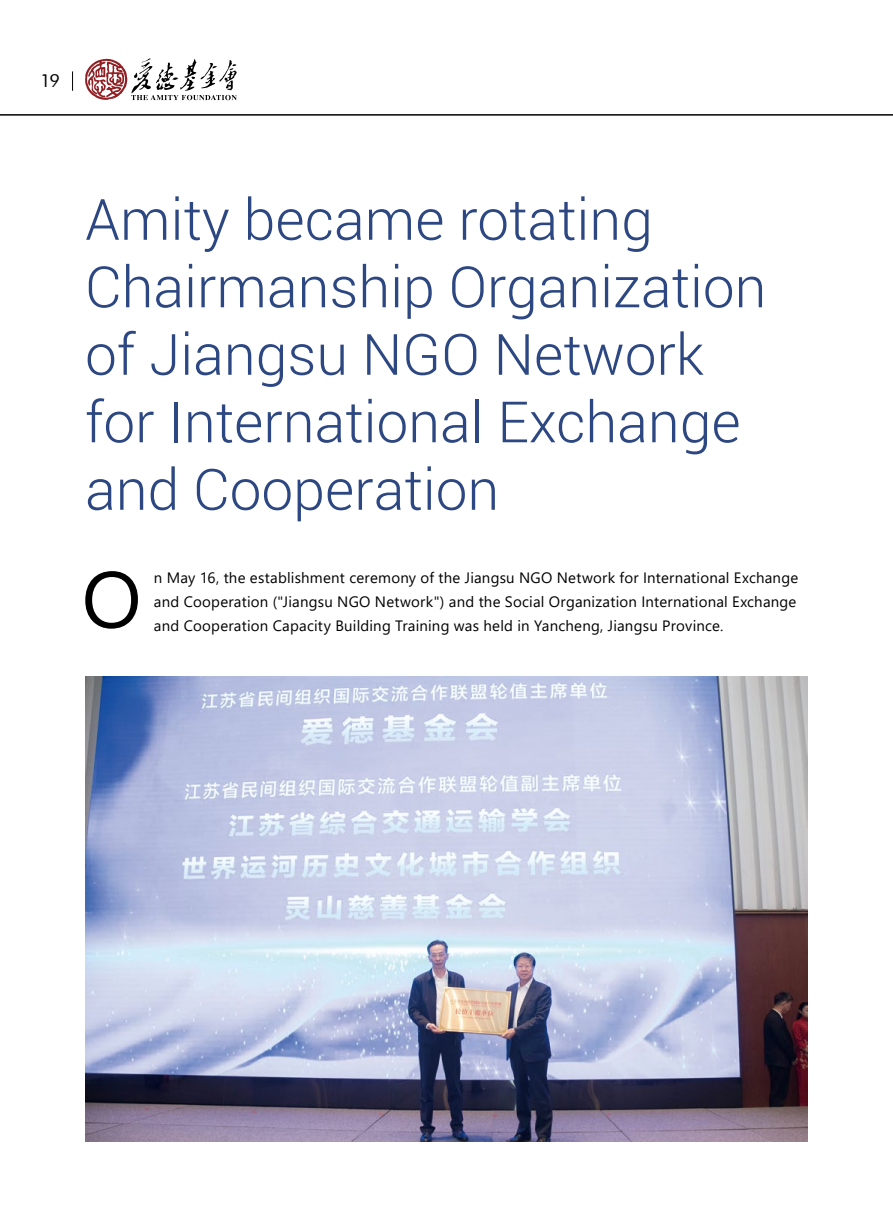
<style>
.page{position:relative;width:893px;height:1212px;background:#fff}
.page>*{position:absolute;margin:0;border:0;box-sizing:border-box;transform-origin:0 0}
.t1{font:79.5px "Segoe UI";color:#000}
.t2{font:300 57px/67.5px "Roboto";color:#2c4781}
.t3{font:18px "Futura BT";color:#000}
.t4{font:15px/24px "Segoe UI";letter-spacing:.015em;color:#000}
</style>
<div class="page">
<hr style="left:0;top:114px;width:893px;height:2px;background:#000">
<svg style="left:85px;top:59px;width:152px;height:41px"></svg>
<svg style="left:72px;top:71px;width:1px;height:20px"></svg>
<img style="left:85px;top:676px;width:723px;height:466px">
<p class="t3" style="left:40px;top:70px;width:21px">19</p>
<h2 class="t2" style="left:85px;top:184px;width:683px">Amity became rotating<br>Chairmanship Organization of Jiangsu NGO Network for International Exchange and Cooperation</h2>
<h1 class="t1" style="left:82px;top:524px;width:61px">O</h1>
<p class="t4" style="left:154px;top:564px;width:646px">n May 16, the establishment ceremony of the Jiangsu NGO Network for International Exchange and Cooperation ("Jiangsu NGO Network") and the Social Organization International Exchange</p>
<p class="t4" style="left:154px;top:612px;width:571px">and Cooperation Capacity Building Training was held in Yancheng, Jiangsu Province.</p>
</div>
